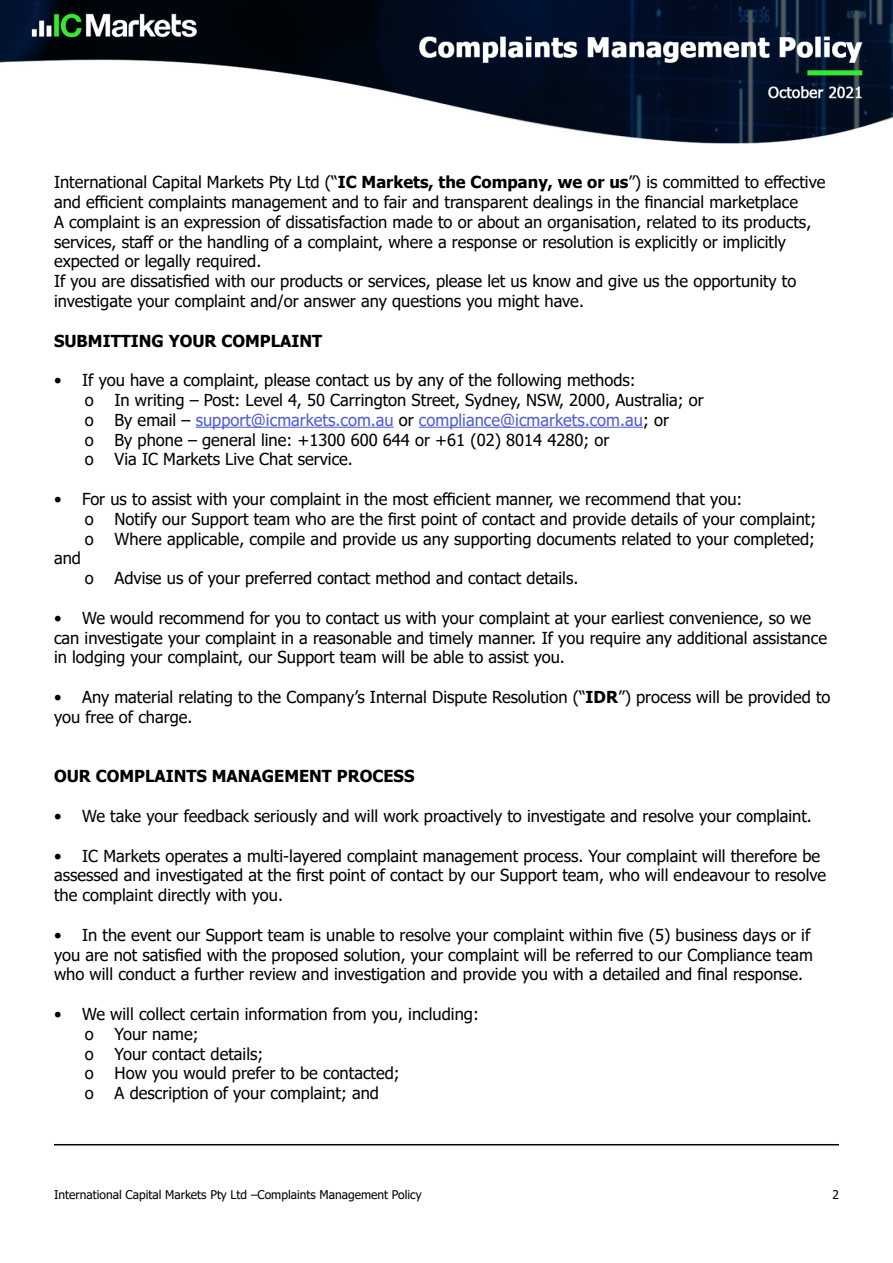
<style>
.page{position:relative;width:893px;height:1263px;background:#fff}
.page>*{position:absolute;margin:0;border:0;box-sizing:border-box;transform-origin:0 0}
.t1{font:16.5px/19.8px "Tahoma";color:#000}
.t2{font:16.5px "Tahoma";color:#4f5cd6}
.t3{font:700 16.5px "Tahoma";color:#000}
.t4{font:12px "Tahoma";color:#000}
.s1{font-weight:700}
.s2{color:#000}
</style>
<div class="page">
<hr style="left:196px;top:427px;width:198px;height:1px;background:#4f5cd6">
<hr style="left:419px;top:427px;width:224px;height:1px;background:#4f5cd6">
<img style="left:0;top:0;width:893px;height:144px">
<hr style="left:54px;top:1144px;width:785px;height:1px;background:#000">
<p class="t1" style="left:54px;top:173px;width:773px">International Capital Markets Pty Ltd (“<span class="s1">IC Markets, the Company, we or us</span>”) is committed to effective and efficient complaints management and to fair and transparent dealings in the financial marketplace</p>
<p class="t1" style="left:54px;top:213px;width:759px">A complaint is an expression of dissatisfaction made to or about an organisation, related to its products, services, staff or the handling of a complaint, where a response or resolution is explicitly or implicitly expected or legally required.</p>
<p class="t1" style="left:54px;top:272px;width:744px">If you are dissatisfied with our products or services, please let us know and give us the opportunity to investigate your complaint and/or answer any questions you might have.</p>
<p class="t3" style="left:54px;top:329px;width:270px">SUBMITTING YOUR COMPLAINT</p>
<p class="t1" style="left:54px;top:371px;width:583px">• If you have a complaint, please contact us by any of the following methods:</p>
<p class="t1" style="left:85px;top:391px;width:10px">o</p>
<p class="t1" style="left:115px;top:391px;width:591px">In writing – Post: Level 4, 50 Carrington Street, Sydney, NSW, 2000, Australia; or</p>
<p class="t1" style="left:85px;top:411px;width:10px">o</p>
<p class="t2" style="left:115px;top:409px;width:556px"><span class="s2">By email –</span> support@icmarkets.com.au <span class="s2">or</span> compliance@icmarkets.com.au<span class="s2">; or</span></p>
<p class="t1" style="left:85px;top:431px;width:10px">o</p>
<p class="t1" style="left:115px;top:431px;width:496px">By phone – general line: +1300 600 644 or +61 (02) 8014 4280; or</p>
<p class="t1" style="left:85px;top:450px;width:10px">o</p>
<p class="t1" style="left:115px;top:450px;width:240px">Via IC Markets Live Chat service.</p>
<p class="t1" style="left:54px;top:490px;width:690px">• For us to assist with your complaint in the most efficient manner, we recommend that you:</p>
<p class="t1" style="left:85px;top:510px;width:10px">o</p>
<p class="t1" style="left:115px;top:510px;width:703px">Notify our Support team who are the first point of contact and provide details of your complaint;</p>
<p class="t1" style="left:85px;top:530px;width:10px">o</p>
<p class="t1" style="left:115px;top:530px;width:702px">Where applicable, compile and provide us any supporting documents related to your completed;</p>
<p class="t1" style="left:54px;top:549px;width:28px">and</p>
<p class="t1" style="left:85px;top:569px;width:10px">o</p>
<p class="t1" style="left:115px;top:569px;width:465px">Advise us of your preferred contact method and contact details.</p>
<p class="t1" style="left:54px;top:609px;width:775px">• We would recommend for you to contact us with your complaint at your earliest convenience, so we can investigate your complaint in a reasonable and timely manner. If you require any additional assistance in lodging your complaint, our Support team will be able to assist you.</p>
<p class="t1" style="left:54px;top:688px;width:778px">• Any material relating to the Company’s Internal Dispute Resolution (“<span class="s1">IDR</span>”) process will be provided to you free of charge.</p>
<p class="t3" style="left:54px;top:765px;width:362px">OUR COMPLAINTS MANAGEMENT PROCESS</p>
<p class="t1" style="left:54px;top:807px;width:759px">• We take your feedback seriously and will work proactively to investigate and resolve your complaint.</p>
<p class="t1" style="left:54px;top:846px;width:774px">• IC Markets operates a multi-layered complaint management process. Your complaint will therefore be assessed and investigated at the first point of contact by our Support team, who will endeavour to resolve the complaint directly with you.</p>
<p class="t1" style="left:54px;top:926px;width:760px">• In the event our Support team is unable to resolve your complaint within five (5) business days or if you are not satisfied with the proposed solution, your complaint will be referred to our Compliance team who will conduct a further review and investigation and provide you with a detailed and final response.</p>
<p class="t1" style="left:54px;top:1005px;width:426px">• We will collect certain information from you, including:</p>
<p class="t1" style="left:85px;top:1025px;width:10px">o</p>
<p class="t1" style="left:115px;top:1025px;width:85px">Your name;</p>
<p class="t1" style="left:85px;top:1044px;width:10px">o</p>
<p class="t1" style="left:115px;top:1044px;width:150px">Your contact details;</p>
<p class="t1" style="left:85px;top:1064px;width:10px">o</p>
<p class="t1" style="left:115px;top:1064px;width:287px">How you would prefer to be contacted;</p>
<p class="t1" style="left:85px;top:1084px;width:10px">o</p>
<p class="t1" style="left:115px;top:1084px;width:266px">A description of your complaint; and</p>
<p class="t4" style="left:54px;top:1186px;width:369px">International Capital Markets Pty Ltd –Complaints Management Policy</p>
<p class="t4" style="left:832px;top:1186px;width:8px">2</p>
</div>
